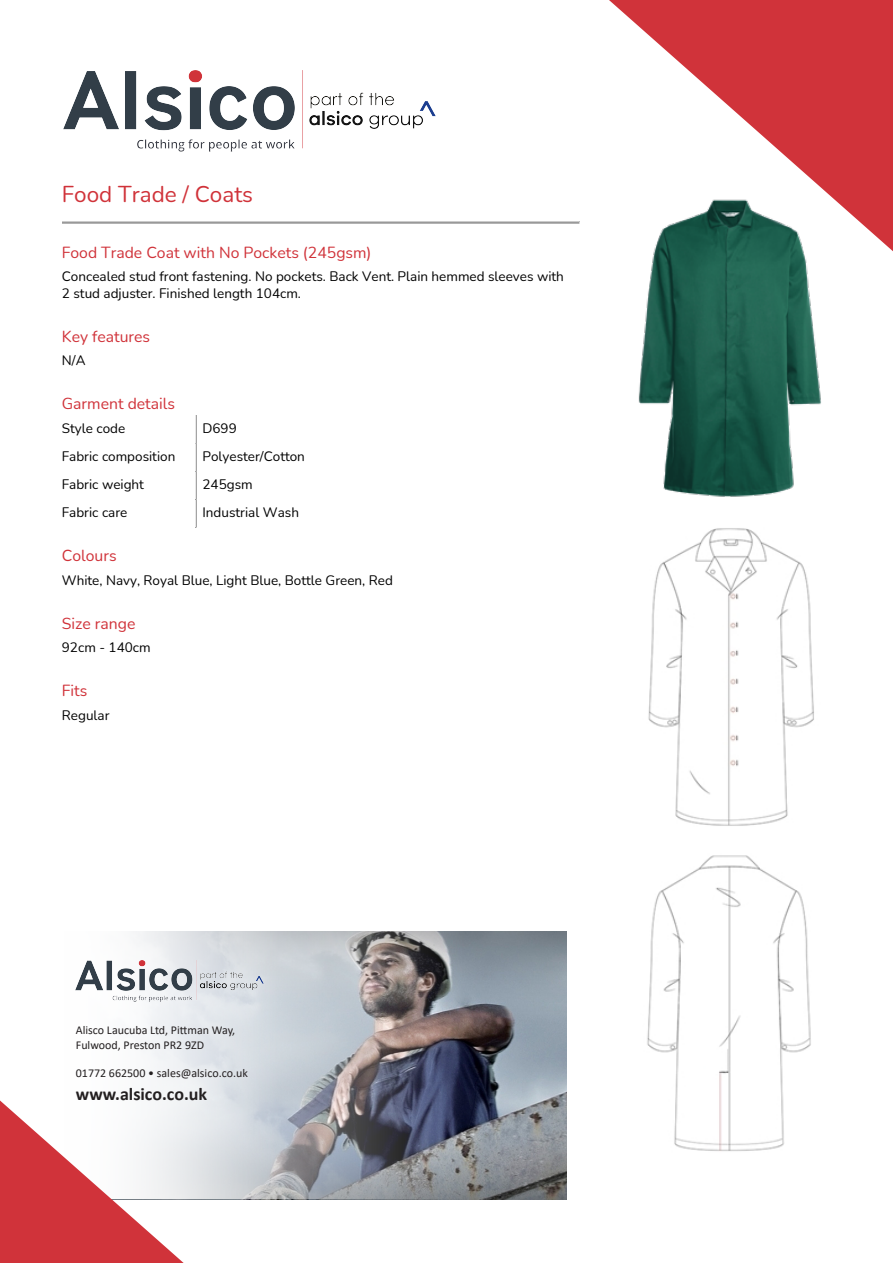
<style>
.page{position:relative;width:893px;height:1263px;background:#fff}
.page>*{position:absolute;margin:0;border:0;box-sizing:border-box;transform-origin:0 0}
.t1{font:22.5px "Nunito Regula";color:#d03239}
.t2{font:700 18px "Calibri";color:#231f20}
.t3{font:15.75px "Nunito Regula";color:#d03239}
.t4{font:13.5px/16.8px "Nunito Regula";color:#000}
.t5{font:12px/14.4px "Calibri";color:#231f20}
</style>
<div class="page">
<img style="left:463px;top:931px;width:104px;height:268px">
<svg style="left:279px;top:931px;width:184px;height:268px;background:#8e8f97"></svg>
<img style="left:64px;top:70px;width:372px;height:82px">
<div style="left:63px;top:931px;width:216px;height:268px;background:linear-gradient(to right,#fff,#cdd3da)"></div>
<img style="left:76px;top:961px;width:188px;height:41px">
<svg style="left:0;top:1100px;width:184px;height:163px"></svg>
<svg style="left:609px;top:0;width:284px;height:251px;fill:#d0333a"></svg>
<hr style="left:62px;top:221px;width:517px;height:3px;background:#999">
<svg style="left:196px;top:415px;width:1px;height:112px"></svg>
<img style="left:614px;top:193px;width:235px;height:304px">
<img style="left:648px;top:528px;width:166px;height:298px">
<img style="left:647px;top:855px;width:164px;height:296px">
<h1 class="t1" style="left:62px;top:180px;width:193px">Food Trade / Coats</h1>
<p class="t3" style="left:62px;top:242px;width:311px">Food Trade Coat with No Pockets (245gsm)</p>
<p class="t4" style="left:62px;top:268px;width:504px">Concealed stud front fastening. No pockets. Back Vent. Plain hemmed sleeves with<br>2 stud adjuster. Finished length 104cm.</p>
<p class="t3" style="left:62px;top:326px;width:90px">Key features</p>
<p class="t4" style="left:62px;top:352px;width:25px">N/A</p>
<p class="t3" style="left:62px;top:393px;width:115px">Garment details</p>
<p class="t4" style="left:62px;top:420px;width:65px">Style code</p>
<p class="t4" style="left:202px;top:420px;width:36px">D699</p>
<p class="t4" style="left:62px;top:448px;width:115px">Fabric composition</p>
<p class="t4" style="left:202px;top:448px;width:104px">Polyester/Cotton</p>
<p class="t4" style="left:62px;top:476px;width:84px">Fabric weight</p>
<p class="t4" style="left:202px;top:476px;width:52px">245gsm</p>
<p class="t4" style="left:62px;top:504px;width:67px">Fabric care</p>
<p class="t4" style="left:202px;top:504px;width:98px">Industrial Wash</p>
<p class="t3" style="left:62px;top:545px;width:56px">Colours</p>
<p class="t4" style="left:62px;top:572px;width:333px">White, Navy, Royal Blue, Light Blue, Bottle Green, Red</p>
<p class="t3" style="left:62px;top:613px;width:75px">Size range</p>
<p class="t4" style="left:62px;top:639px;width:90px">92cm - 140cm</p>
<p class="t3" style="left:62px;top:680px;width:27px">Fits</p>
<p class="t4" style="left:62px;top:707px;width:49px">Regular</p>
<p class="t5" style="left:76px;top:1023px;width:161px">Alisco Laucuba Ltd, Pittman Way,<br>Fulwood, Preston PR2 9ZD</p>
<p class="t5" style="left:76px;top:1066px;width:173px">01772 662500 • sales@alsico.co.uk</p>
<p class="t2" style="left:76px;top:1081px;width:133px">www.alsico.co.uk</p>
</div>
